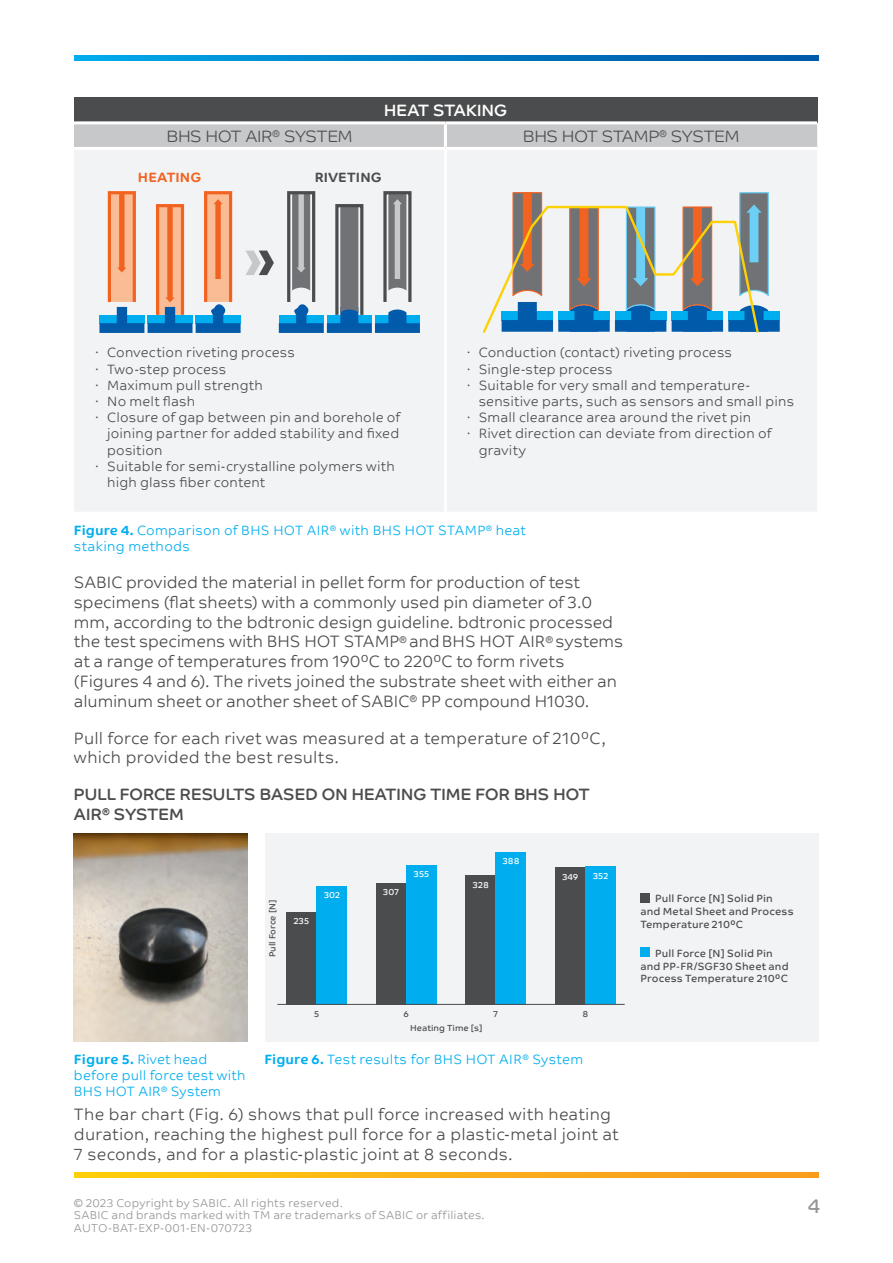
<style>
.page{position:relative;width:893px;height:1263px;background:#fff}
.page>*{position:absolute;margin:0;border:0;box-sizing:border-box;transform-origin:0 0}
.t1{font:19.95px "SABIC Typeface Text";color:#939598}
.t2{font:300 16.5px/19.8px "SABIC Typeface Text";color:#4b4c4d}
.t3{font:16.5px/19.8px "SABIC Typeface Headline";letter-spacing:.005em;color:#4b4c4d}
.t4{font:300 16.5px "SABIC Typeface Headline";letter-spacing:.005em;color:#4b4c4d}
.t5{font:16.5px "SABIC Typeface Headline";letter-spacing:.01em;color:#fff}
.t6{font:300 13.5px "SABIC Typeface Text";letter-spacing:.015em;color:#4b4c4d}
.t7{font:300 13.5px/16.2px "SABIC Typeface Text";letter-spacing:.025em;color:#00aeef}
.t8{font:700 13.5px "SABIC Typeface Text";letter-spacing:.01em;color:#4b4c4d}
.t9{font:700 13.5px "SABIC Typeface Text";letter-spacing:.01em;color:#f26221}
.t10{font:300 11.4px/12.9px "SABIC Typeface Text";letter-spacing:.02em;color:#939598}
.t11{font:10.5px/12.6px "SABIC Typeface Text";letter-spacing:.015em;color:#4b4c4d}
.t12{font:8.85px "SABIC Typeface Text";color:#4b4c4d}
.t13{font:8.85px "SABIC Typeface Text";color:#fff}
.s1{font-weight:700}
</style>
<div class="page">
<svg style="left:74px;top:55px;width:745px;height:6px;background:#007cc5"></svg>
<svg style="left:75px;top:1172px;width:744px;height:6px;background:#fab215"></svg>
<div style="left:265px;top:833px;width:554px;height:209px;background:#f2f3f4"></div>
<div style="left:376px;top:883px;width:30px;height:121px;background:#4b4c4d"></div>
<div style="left:406px;top:865px;width:31px;height:139px;background:#00aeef"></div>
<div style="left:286px;top:912px;width:31px;height:92px;background:#4b4c4d"></div>
<div style="left:317px;top:886px;width:30px;height:118px;background:#00aeef"></div>
<div style="left:555px;top:867px;width:30px;height:137px;background:#4b4c4d"></div>
<div style="left:585px;top:866px;width:31px;height:138px;background:#00aeef"></div>
<div style="left:465px;top:875px;width:31px;height:129px;background:#4b4c4d"></div>
<div style="left:496px;top:852px;width:30px;height:152px;background:#00aeef"></div>
<hr style="left:277px;top:1004px;width:348px;height:1px;background:#4b4c4d">
<img style="left:74px;top:833px;width:173px;height:209px">
<div style="left:640px;top:893px;width:10px;height:9px;background:#4b4c4d"></div>
<div style="left:640px;top:948px;width:10px;height:9px;background:#00aeef"></div>
<div style="left:74px;top:97px;width:743px;height:26px;background:#4b4c4d"></div>
<div style="left:74px;top:124px;width:743px;height:23px;background:#c7c8ca"></div>
<div style="left:74px;top:150px;width:743px;height:361px;background:#f2f3f4"></div>
<hr style="left:444px;top:124px;width:3px;height:23px;background:#fff">
<hr style="left:444px;top:150px;width:3px;height:189px;background:#fff">
<hr style="left:444px;top:339px;width:3px;height:173px;background:#fff">
<hr style="left:74px;top:121px;width:371px;height:3px;background:#fff">
<hr style="left:445px;top:121px;width:372px;height:3px;background:#fff">
<svg style="left:99px;top:193px;width:321px;height:140px"></svg>
<svg style="left:483px;top:192px;width:297px;height:141px"></svg>
<p class="t5" style="left:384px;top:95px;width:124px">HEAT STAKING</p>
<p class="t4" style="left:167px;top:126px;width:187px">BHS HOT AIR<sup>®</sup> SYSTEM</p>
<p class="t4" style="left:523px;top:126px;width:218px">BHS HOT STAMP<sup>®</sup> SYSTEM</p>
<p class="t9" style="left:138px;top:165px;width:65px">HEATING</p>
<p class="t8" style="left:315px;top:165px;width:68px">RIVETING</p>
<p class="t6" style="left:95px;top:340px;width:201px">· Convection riveting process</p>
<p class="t6" style="left:95px;top:356px;width:133px">· Two-step process</p>
<p class="t6" style="left:95px;top:372px;width:169px">· Maximum pull strength</p>
<p class="t6" style="left:95px;top:389px;width:102px">· No melt flash</p>
<p class="t6" style="left:95px;top:405px;width:306px">· Closure of gap between pin and borehole of</p>
<p class="t6" style="left:107px;top:421px;width:293px">joining partner for added stability and fixed</p>
<p class="t6" style="left:107px;top:437px;width:57px">position</p>
<p class="t6" style="left:95px;top:453px;width:301px">· Suitable for semi-crystalline polymers with</p>
<p class="t6" style="left:107px;top:470px;width:159px">high glass fiber content</p>
<p class="t6" style="left:467px;top:340px;width:267px">· Conduction (contact) riveting process</p>
<p class="t6" style="left:467px;top:356px;width:147px">· Single-step process</p>
<p class="t6" style="left:467px;top:372px;width:285px">· Suitable for very small and temperature-</p>
<p class="t6" style="left:479px;top:389px;width:317px">sensitive parts, such as sensors and small pins</p>
<p class="t6" style="left:467px;top:405px;width:286px">· Small clearance area around the rivet pin</p>
<p class="t6" style="left:467px;top:421px;width:306px">· Rivet direction can deviate from direction of</p>
<p class="t6" style="left:479px;top:437px;width:49px">gravity</p>
<p class="t7" style="left:74px;top:521px;width:453px"><span class="s1">Figure 4.</span> Comparison of BHS HOT AIR<sup>®</sup> with BHS HOT STAMP<sup>®</sup> heat staking methods</p>
<p class="t2" style="left:74px;top:571px;width:551px">SABIC provided the material in pellet form for production of test specimens (flat sheets) with a commonly used pin diameter of 3.0 mm, according to the bdtronic design guideline. bdtronic processed the test specimens with BHS HOT STAMP<sup>®</sup> andBHS HOT AIR<sup>®</sup> systems at a range of temperatures from 190⁰C to 220⁰C to form rivets (Figures 4 and 6). The rivets joined the substrate sheet with either an aluminum sheet or another sheet of SABIC<sup>®</sup> PP compound H1030.</p>
<p class="t2" style="left:74px;top:727px;width:533px">Pull force for each rivet was measured at a temperature of 210⁰C, which provided the best results.</p>
<p class="t3" style="left:74px;top:783px;width:517px">PULL FORCE RESULTS BASED ON HEATING TIME FOR BHS HOT<br>AIR<sup>®</sup> SYSTEM</p>
<p class="t12" style="left:267px;top:957px;width:59px;rotate:-90deg">Pull Force [N]</p>
<p class="t13" style="left:294px;top:916px;width:17px">235</p>
<p class="t13" style="left:324px;top:890px;width:18px">302</p>
<p class="t13" style="left:383px;top:887px;width:18px">307</p>
<p class="t13" style="left:414px;top:869px;width:17px">355</p>
<p class="t13" style="left:473px;top:879px;width:18px">328</p>
<p class="t13" style="left:503px;top:856px;width:18px">388</p>
<p class="t13" style="left:562px;top:871px;width:18px">349</p>
<p class="t13" style="left:593px;top:870px;width:17px">352</p>
<p class="t12" style="left:314px;top:1008px;width:7px">5</p>
<p class="t12" style="left:403px;top:1008px;width:7px">6</p>
<p class="t12" style="left:410px;top:1023px;width:74px">Heating Time [s]</p>
<p class="t12" style="left:493px;top:1008px;width:7px">7</p>
<p class="t12" style="left:583px;top:1008px;width:7px">8</p>
<p class="t7" style="left:74px;top:1050px;width:173px"><span class="s1">Figure 5.</span> Rivet head before pull force test with<br>BHS HOT AIR<sup>®</sup> System</p>
<p class="t7" style="left:264px;top:1050px;width:320px"><span class="s1">Figure 6.</span> Test results for BHS HOT AIR<sup>®</sup> System</p>
<p class="t2" style="left:74px;top:1103px;width:546px">The bar chart (Fig. 6) shows that pull force increased with heating duration, reaching the highest pull force for a plastic-metal joint at<br>7 seconds, and for a plastic-plastic joint at 8 seconds.</p>
<p class="t11" style="left:640px;top:892px;width:155px;text-indent:15px">Pull Force [N] Solid Pin and Metal Sheet and Process<br>Temperature 210⁰C</p>
<p class="t11" style="left:640px;top:947px;width:150px;text-align:center">Pull Force [N] Solid Pin<br>and PP-FR/SGF30 Sheet and<br>Process Temperature 210⁰C</p>
<p class="t10" style="left:74px;top:1195px;width:412px">© 2023 Copyright by SABIC. All rights reserved.<br>SABIC and brands marked with TM are trademarks of SABIC or affiliates.<br>AUTO-BAT-EXP-001-EN-070723</p>
<p class="t1" style="left:808px;top:1194px;width:14px">4</p>
</div>
